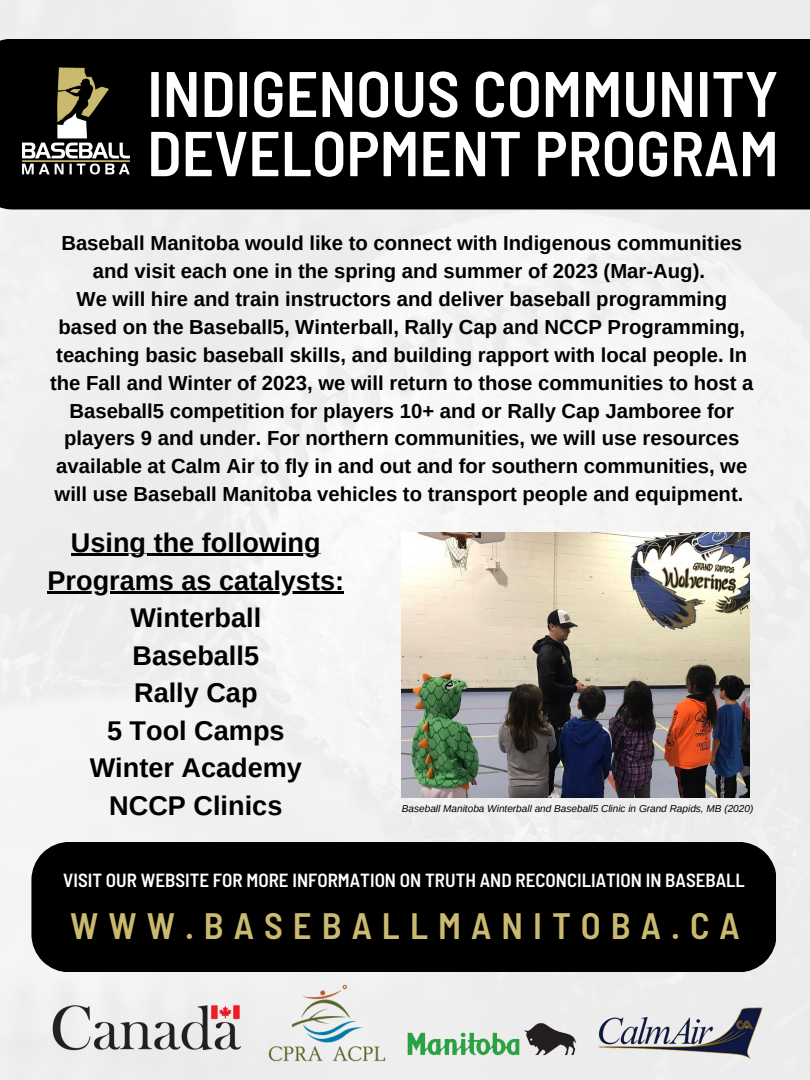
<style>
.page{position:relative;width:810px;height:1080px;background:#f1f1f1}
.page>*{position:absolute;margin:0;border:0;box-sizing:border-box;transform-origin:0 0}
.t1{font:600 semi-condensed 64.19px "Barlow";color:#fff}
.t2{font:600 semi-condensed 63.31px "Barlow";color:#fff}
.t3{font:600 semi-condensed 36.69px "Barlow";letter-spacing:.275em;color:#caba70}
.t4{font:700 27.06px/37.5px "Arimo";color:#000;text-align:center}
.t5{font:700 20.31px/27.9px "Arimo";color:#000;text-align:center}
.t6{font:600 semi-condensed 18.94px "Barlow";color:#fff}
.t7{font:italic 10.06px "Arimo";color:#000}
</style>
<div class="page">
<div style="left:0;top:39px;width:810px;height:170px;background:#000"></div>
<img style="left:18px;top:64px;width:114px;height:115px">
<div style="left:31px;top:842px;width:745px;height:130px;background:#000"></div>
<img style="left:402px;top:532px;width:348px;height:265px">
<img style="left:404px;top:994px;width:173px;height:86px">
<img style="left:47px;top:969px;width:200px;height:86px">
<img style="left:268px;top:984px;width:119px;height:78px">
<img style="left:594px;top:1004px;width:171px;height:58px">
<hr style="left:71px;top:554px;width:250px;height:2px;background:#000">
<hr style="left:48px;top:591px;width:296px;height:3px;background:#000">
<h1 class="t1" style="left:147px;top:53px;width:633px">INDIGENOUS COMMUNITY</h1>
<h2 class="t2" style="left:147px;top:113px;width:633px">DEVELOPMENT PROGRAM</h2>
<p class="t5" style="left:50px;top:229px;width:705px">Baseball Manitoba would like to connect with Indigenous communities and visit each one in the spring and summer of 2023 (Mar-Aug).<br>We will hire and train instructors and deliver baseball programming based on the Baseball5, Winterball, Rally Cap and NCCP Programming, teaching basic baseball skills, and building rapport with local people. In the Fall and Winter of 2023, we will return to those communities to host a Baseball5 competition for players 10+ and or Rally Cap Jamboree for players 9 and under. For northern communities, we will use resources available at Calm Air to fly in and out and for southern communities, we will use Baseball Manitoba vehicles to transport people and equipment.</p>
<h3 class="t4" style="left:48px;top:524px;width:298px">Using the following<br>Programs as catalysts:<br>Winterball<br>Baseball5<br>Rally Cap<br>5 Tool Camps<br>Winter Academy<br>NCCP Clinics</h3>
<p class="t7" style="left:402px;top:803px;width:353px">Baseball Manitoba Winterball and Baseball5 Clinic in Grand Rapids, MB (2020)</p>
<p class="t6" style="left:63px;top:868px;width:683px">VISIT OUR WEBSITE FOR MORE INFORMATION ON TRUTH AND RECONCILIATION IN BASEBALL</p>
<h3 class="t3" style="left:70px;top:903px;width:671px">WWW.BASEBALLMANITOBA.CA</h3>
</div>
